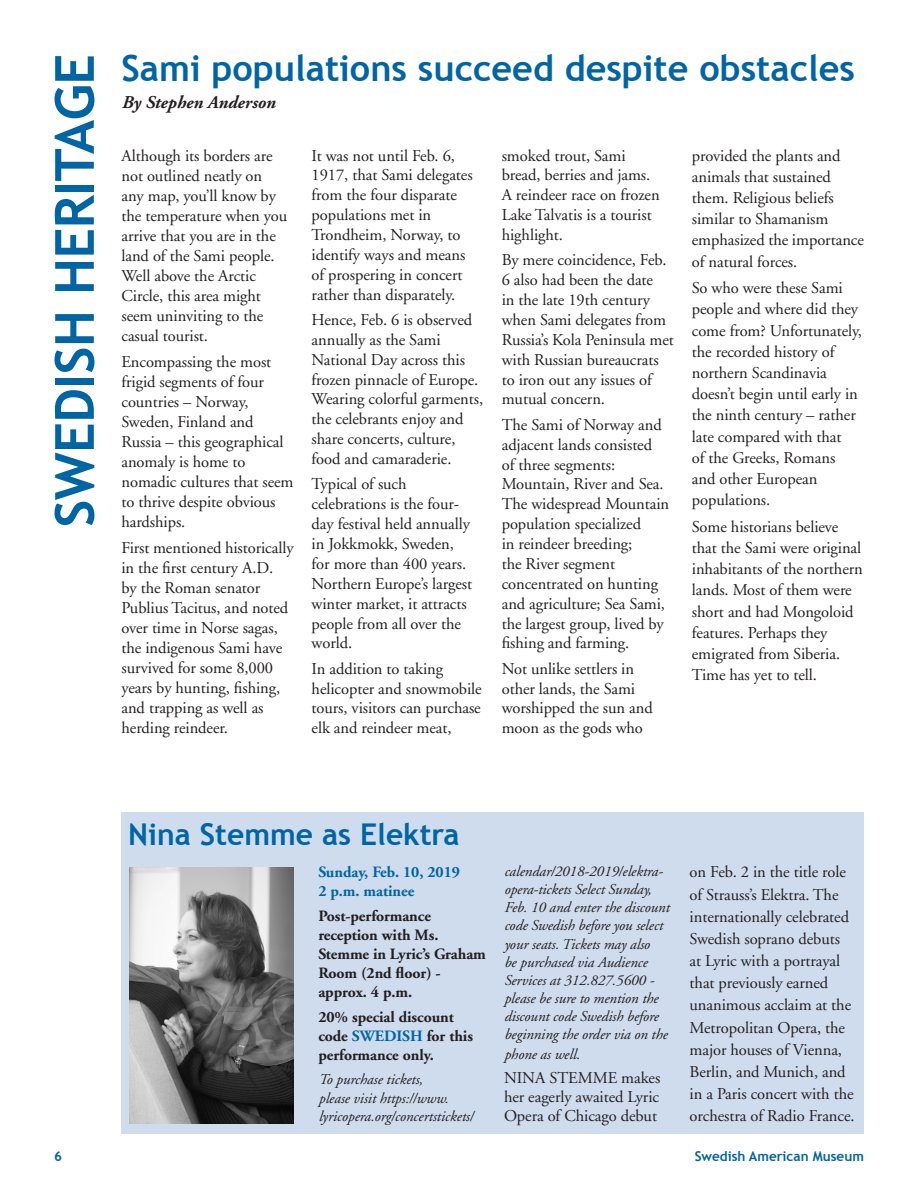
<style>
.page{position:relative;width:918px;height:1188px;background:#fff}
.page>*{position:absolute;margin:0;border:0;box-sizing:border-box;transform-origin:0 0}
.DepartmentHead{font:700 54px "Trebuchet MS";letter-spacing:-.01em;color:#0065a4}
.Headline{font:700 36px "Trebuchet MS";color:#0065a4}
.Headline-2{font:700 30px "Trebuchet MS";color:#0065a4}
.byline{font:italic 700 18px "Adobe Garamond";color:#231f20}
.text{font:16.5px/20px "Adobe Garamond";letter-spacing:-.005em;color:#231f20}
.text-2{font:700 15.75px/19.2px "Adobe Garamond";letter-spacing:-.005em;color:#231f20}
.text-3{font:700 15.75px "Adobe Garamond";letter-spacing:-.005em;color:#0065a4}
.text-4{font:italic 15px/18.1px "Adobe Garamond";letter-spacing:-.005em;color:#231f20}
.t1{font:700 13.5px "Trebuchet MS";color:#0065a4}
.s1{color:#0065a4}
</style>
<div class="page">
<div style="left:122px;top:812px;width:742px;height:322px;background:#cfdced"></div>
<img style="left:130px;top:867px;width:164px;height:256px">
<p class="DepartmentHead" style="left:41px;top:527px;width:475px;rotate:-90deg">SWEDISH HERITAGE</p>
<p class="Headline" style="left:122px;top:45px;width:735px">Sami populations succeed despite obstacles</p>
<p class="byline" style="left:122px;top:92px;width:155px">By Stephen Anderson</p>
<p class="text" style="left:122px;top:146px;width:167px">Although its borders are not outlined neatly on any map, you’ll know by the temperature when you arrive that you are in the land of the Sami people.<br>Well above the Arctic<br>Circle, this area might seem uninviting to the casual tourist.</p>
<p class="text" style="left:122px;top:352px;width:174px">Encompassing the most frigid segments of four countries – Norway,<br>Sweden, Finland and<br>Russia – this geographical anomaly is home to nomadic cultures that seem to thrive despite obvious hardships.</p>
<p class="text" style="left:122px;top:538px;width:174px">First mentioned historically in the first century A.D.<br>by the Roman senator<br>Publius Tacitus, and noted over time in Norse sagas, the indigenous Sami have survived for some 8,000 years by hunting, fishing, and trapping as well as herding reindeer.</p>
<p class="text" style="left:312px;top:146px;width:163px">It was not until Feb. 6,<br>1917, that Sami delegates from the four disparate populations met in<br>Trondheim, Norway, to identify ways and means of prospering in concert rather than disparately.</p>
<p class="text" style="left:312px;top:310px;width:173px">Hence, Feb. 6 is observed annually as the Sami<br>National Day across this frozen pinnacle of Europe.<br>Wearing colorful garments, the celebrants enjoy and share concerts, culture, food and camaraderie.</p>
<p class="text" style="left:312px;top:475px;width:162px">Typical of such celebrations is the four&shy;day festival held annually in Jokkmokk, Sweden, for more than 400 years.<br>Northern Europe’s largest winter market, it attracts people from all over the world.</p>
<p class="text" style="left:312px;top:659px;width:172px">In addition to taking helicopter and snowmobile tours, visitors can purchase elk and reindeer meat,</p>
<p class="text" style="left:502px;top:146px;width:159px">smoked trout, Sami bread, berries and jams.<br>A reindeer race on frozen<br>Lake Talvatis is a tourist highlight.</p>
<p class="text" style="left:502px;top:251px;width:174px">By mere coincidence, Feb.<br>6 also had been the date<br>in the late 19th century when Sami delegates from<br>Russia’s Kola Peninsula met with Russian bureaucrats to iron out any issues of mutual concern.</p>
<p class="text" style="left:502px;top:415px;width:169px">The Sami of Norway and adjacent lands consisted<br>of three segments:<br>Mountain, River and Sea.<br>The widespread Mountain population specialized<br>in reindeer breeding;<br>the River segment concentrated on hunting and agriculture; Sea Sami, the largest group, lived by fishing and farming.</p>
<p class="text" style="left:502px;top:659px;width:153px">Not unlike settlers in other lands, the Sami worshipped the sun and moon as the gods who</p>
<p class="text" style="left:692px;top:145px;width:174px;line-height:21.1px">provided the plants and animals that sustained them. Religious beliefs similar to Shamanism emphasized the importance of natural forces.</p>
<p class="text" style="left:692px;top:278px;width:172px;line-height:21.1px">So who were these Sami people and where did they come from? Unfortunately, the recorded history of northern Scandinavia doesn’t begin until early in the ninth century – rather late compared with that<br>of the Greeks, Romans and other European populations.</p>
<p class="text" style="left:692px;top:516px;width:173px;line-height:21.1px">Some historians believe that the Sami were original inhabitants of the northern lands. Most of them were short and had Mongoloid features. Perhaps they emigrated from Siberia.<br>Time has yet to tell.</p>
<p class="Headline-2" style="left:128px;top:816px;width:333px">Nina Stemme as Elektra</p>
<p class="text-3" style="left:318px;top:863px;width:143px">Sunday, Feb. 10, 2019</p>
<p class="text-3" style="left:318px;top:882px;width:97px">2 p.m. matinee</p>
<p class="text-2" style="left:318px;top:906px;width:169px">Post-performance reception with Ms.<br>Stemme in Lyric’s Graham<br>Room (2nd floor) - approx. 4 p.m.</p>
<p class="text-2" style="left:318px;top:1008px;width:156px">20% special discount code <span class="s1">SWEDISH</span> for this performance only.</p>
<p class="text-4" style="left:318px;top:1071px;width:156px">To purchase tickets,<br>please visit https://www. lyricopera.org/concertstickets/</p>
<p class="text-4" style="left:504px;top:863px;width:167px">calendar/2018-2019/elektra&shy;opera-tickets Select Sunday,<br>Feb. 10 and enter the discount code Swedish before you select your seats. Tickets may also<br>be purchased via Audience<br>Services at 312.827.5600 - please be sure to mention the discount code Swedish before beginning the order via on the</p>
<p class="text-4" style="left:504px;top:1046px;width:77px">phone as well.</p>
<p class="text" style="left:504px;top:1069px;width:158px;line-height:18.9px;text-align:justify">NINA STEMME makes her eagerly awaited Lyric Opera of Chicago debut</p>
<p class="text" style="left:690px;top:862px;width:167px;line-height:22.2px">on Feb. 2 in the title role of Strauss’s Elektra. The internationally celebrated<br>Swedish soprano debuts at Lyric with a portrayal that previously earned unanimous acclaim at the<br>Metropolitan Opera, the major houses of Vienna,<br>Berlin, and Munich, and in a Paris concert with the orchestra of Radio France.</p>
<p class="t1" style="left:54px;top:1148px;width:9px">6</p>
<p class="t1" style="left:695px;top:1148px;width:171px">Swedish American Museum</p>
</div>
